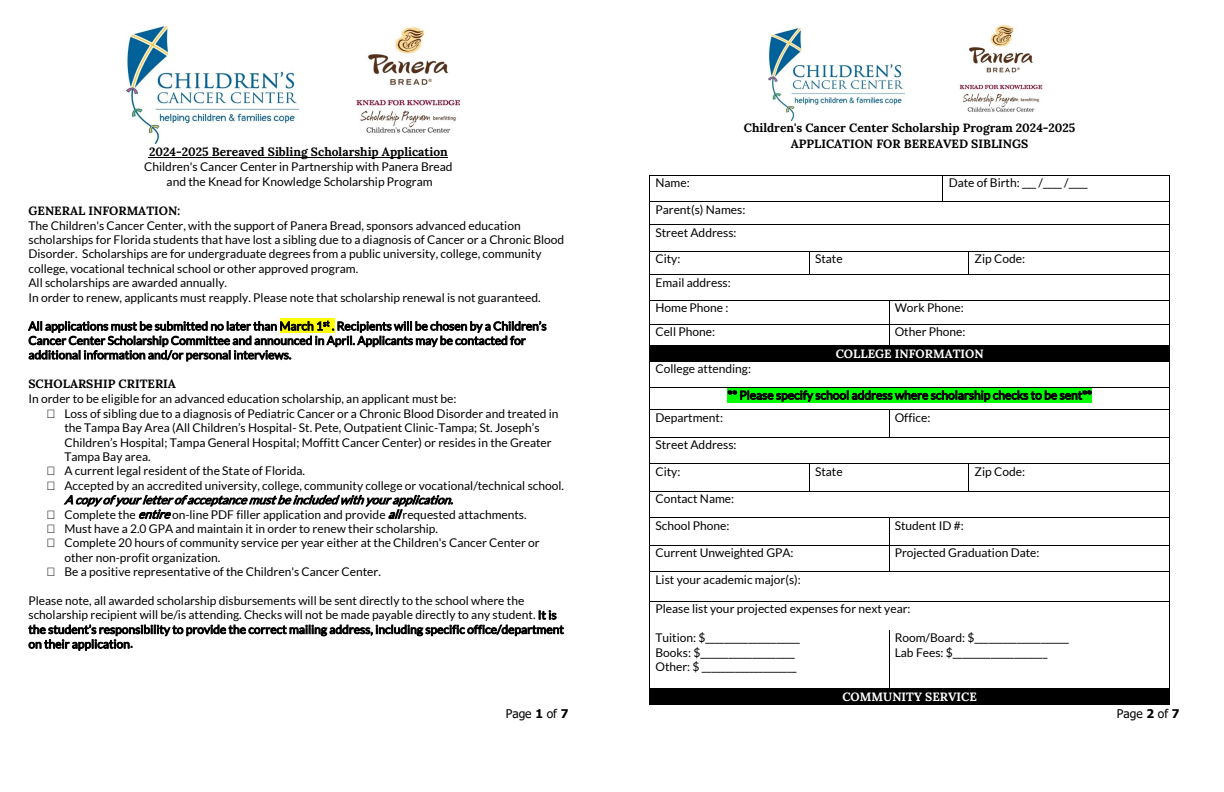
<style>
.page{position:relative;width:1224px;height:792px;background:#fff}
.page>*{position:absolute;margin:0;border:0;box-sizing:border-box;transform-origin:0 0}
.t1{font:12px/14.4px "Lato";color:#000}
.t2{font:700 12px/15.4px "Lora Roman";color:#000;text-align:center}
.t3{font:700 12px "Lora Roman";color:#fff}
.t4{font:12px "Tahoma";color:#000}
.t5{font:11.8px/14.4px "Lato";color:#000}
.t6{font:italic 11.8px "Lato";color:#000}
.s1{font-style:italic;font-size:11.8px}
.s2{font-size:11.8px}
.s3{font-family:"Tahoma";font-weight:700;font-size:12px}
.s4{font-weight:700}
</style>
<div class="page">
<hr style="left:650px;top:175px;width:293px;height:1px;background:#000">
<hr style="left:943px;top:175px;width:227px;height:1px;background:#000">
<hr style="left:650px;top:201px;width:293px;height:1px;background:#000">
<hr style="left:943px;top:201px;width:227px;height:1px;background:#000">
<hr style="left:650px;top:225px;width:520px;height:1px;background:#000">
<hr style="left:650px;top:251px;width:159px;height:1px;background:#000">
<hr style="left:810px;top:251px;width:159px;height:1px;background:#000">
<hr style="left:969px;top:251px;width:201px;height:1px;background:#000">
<hr style="left:650px;top:274px;width:159px;height:1px;background:#000">
<svg style="left:809px;top:251px;width:1px;height:24px"></svg>
<hr style="left:810px;top:274px;width:159px;height:1px;background:#000">
<hr style="left:969px;top:274px;width:201px;height:1px;background:#000">
<hr style="left:650px;top:300px;width:239px;height:1px;background:#000">
<hr style="left:889px;top:300px;width:281px;height:1px;background:#000">
<hr style="left:650px;top:324px;width:239px;height:1px;background:#000">
<hr style="left:889px;top:324px;width:281px;height:1px;background:#000">
<div style="left:655px;top:346px;width:509px;height:15px;background:#000"></div>
<hr style="left:650px;top:345px;width:239px;height:1px;background:#000">
<svg style="left:889px;top:301px;width:1px;height:44px"></svg>
<hr style="left:889px;top:345px;width:281px;height:1px;background:#000">
<hr style="left:650px;top:361px;width:520px;height:1px;background:#000">
<div style="left:727px;top:388px;width:365px;height:14px;background:#0f0"></div>
<hr style="left:650px;top:387px;width:520px;height:1px;background:#000">
<hr style="left:650px;top:410px;width:239px;height:1px;background:#000">
<hr style="left:889px;top:410px;width:281px;height:1px;background:#000">
<hr style="left:650px;top:437px;width:239px;height:1px;background:#000">
<svg style="left:889px;top:411px;width:1px;height:26px"></svg>
<hr style="left:889px;top:437px;width:281px;height:1px;background:#000">
<hr style="left:650px;top:464px;width:159px;height:1px;background:#000">
<hr style="left:810px;top:464px;width:159px;height:1px;background:#000">
<hr style="left:969px;top:464px;width:201px;height:1px;background:#000">
<hr style="left:650px;top:491px;width:159px;height:1px;background:#000">
<svg style="left:809px;top:464px;width:1px;height:28px"></svg>
<hr style="left:810px;top:491px;width:159px;height:1px;background:#000">
<hr style="left:969px;top:491px;width:201px;height:1px;background:#000">
<hr style="left:650px;top:518px;width:239px;height:1px;background:#000">
<hr style="left:889px;top:518px;width:281px;height:1px;background:#000">
<hr style="left:650px;top:545px;width:239px;height:1px;background:#000">
<hr style="left:889px;top:545px;width:281px;height:1px;background:#000">
<hr style="left:650px;top:572px;width:239px;height:1px;background:#000">
<svg style="left:889px;top:519px;width:1px;height:53px"></svg>
<hr style="left:889px;top:572px;width:281px;height:1px;background:#000">
<hr style="left:650px;top:601px;width:520px;height:1px;background:#000">
<svg style="left:649px;top:175px;width:1px;height:455px"></svg>
<hr style="left:649px;top:630px;width:1px;height:58px;background:#000">
<hr style="left:889px;top:630px;width:1px;height:58px;background:#000">
<hr style="left:1170px;top:630px;width:1px;height:58px;background:#000">
<div style="left:655px;top:689px;width:509px;height:15px;background:#000"></div>
<hr style="left:650px;top:688px;width:239px;height:1px;background:#000">
<hr style="left:889px;top:688px;width:281px;height:1px;background:#000">
<svg style="left:649px;top:688px;width:1px;height:17px"></svg>
<hr style="left:650px;top:704px;width:520px;height:1px;background:#000">
<img style="left:768px;top:29px;width:136px;height:91px">
<img style="left:959px;top:24px;width:84px;height:88px">
<hr style="left:149px;top:157px;width:299px;height:1px;background:#000">
<div style="left:280px;top:319px;width:54px;height:14px;background:#ff0"></div>
<img style="left:127px;top:26px;width:172px;height:118px">
<img style="left:356px;top:26px;width:104px;height:107px">
<p class="t2" style="left:149px;top:143px;width:300px">2024-2025 Bereaved Sibling Scholarship Application</p>
<p class="t1" style="left:144px;top:160px;width:310px;text-align:center">Children's Cancer Center in Partnership with Panera Bread and the Knead for Knowledge Scholarship Program</p>
<p class="t2" style="left:28px;top:202px;width:153px">GENERAL INFORMATION:</p>
<p class="t1" style="left:28px;top:218px;width:537px">The Children's Cancer Center, with the support of Panera Bread, sponsors advanced education scholarships for Florida students that have lost a sibling due to a diagnosis of Cancer or a Chronic Blood Disorder. Scholarships are for undergraduate degrees from a public university, college, community college, vocational technical school or other approved program.<br>All scholarships are awarded annually.<br>In order to renew, applicants must reapply. Please note that scholarship renewal is not guaranteed.</p>
<p class="t5" style="left:28px;top:319px;width:520px">All applications must be submitted no later than March 1<sup>st</sup> . Recipients will be chosen by a Children’s<br>Cancer Center Scholarship Committee and announced in April. Applicants may be contacted for additional information and/or personal interviews.</p>
<p class="t2" style="left:28px;top:376px;width:149px">SCHOLARSHIP CRITERIA</p>
<p class="t1" style="left:64px;top:392px;width:501px;text-indent:-36px">In order to be eligible for an advanced education scholarship, an applicant must be:<br>Loss of sibling due to a diagnosis of Pediatric Cancer or a Chronic Blood Disorder and treated in the Tampa Bay Area (All Children’s Hospital- St. Pete, Outpatient Clinic-Tampa; St. Joseph’s Children’s Hospital; Tampa General Hospital; Moffitt Cancer Center) or resides in the Greater Tampa Bay area.<br>A current legal resident of the State of Florida.<br>Accepted by an accredited university, college, community college or vocational/technical school.</p>
<p class="t6" style="left:65px;top:493px;width:394px">A copyofyourletterofacceptancemustbeincludedwithyourapplication.</p>
<p class="t1" style="left:64px;top:507px;width:477px">Complete the <span class="s1">entire</span>on-line PDF filler application and provide <span class="s1">all</span>requested attachments.<br>Must have a 2.0 GPA and maintain it in order to renew their scholarship.<br>Complete 20 hours of community service per year either at the Children's Cancer Center or other non-profit organization.<br>Be a positive representative of the Children's Cancer Center.</p>
<p class="t1" style="left:28px;top:593px;width:530px">Please note, all awarded scholarship disbursements will be sent directly to the school where the scholarship recipient will be/is attending. Checks will not be made payable directly to any student. <span class="s2">It is</span></p>
<p class="t5" style="left:28px;top:622px;width:537px">the student’s responsibility to provide the correct mailing address, including specific office/department on their application<span class="s3">.</span></p>
<p class="t4" style="left:506px;top:706px;width:64px">Page <span class="s4">1</span> of <span class="s4">7</span></p>
<p class="t2" style="left:744px;top:120px;width:333px">Children's Cancer Center Scholarship Program 2024-2025<br>APPLICATION FOR BEREAVED SIBLINGS</p>
<p class="t1" style="left:655px;top:176px;width:36px">Name:</p>
<p class="t1" style="left:949px;top:176px;width:140px">Date of Birth: ___ /____ /____</p>
<p class="t1" style="left:655px;top:198px;width:91px;line-height:23.3px">Parent(s) Names:<br>Street Address:</p>
<p class="t1" style="left:655px;top:251px;width:26px">City:</p>
<p class="t1" style="left:815px;top:251px;width:29px">State</p>
<p class="t1" style="left:975px;top:251px;width:52px">Zip Code:</p>
<p class="t1" style="left:655px;top:269px;width:77px;line-height:25.9px">Email address:<br>Home Phone :</p>
<p class="t1" style="left:895px;top:301px;width:70px">Work Phone:</p>
<p class="t1" style="left:655px;top:324px;width:61px">Cell Phone:</p>
<p class="t1" style="left:895px;top:324px;width:72px">Other Phone:</p>
<p class="t3" style="left:836px;top:344px;width:150px">COLLEGE INFORMATION</p>
<p class="t1" style="left:655px;top:362px;width:97px">College attending:</p>
<p class="t5" style="left:727px;top:388px;width:366px">** Please specify school address where scholarship checks to be sent**</p>
<p class="t1" style="left:655px;top:411px;width:69px">Department:</p>
<p class="t1" style="left:895px;top:411px;width:37px">Office:</p>
<p class="t1" style="left:655px;top:437px;width:83px">Street Address:</p>
<p class="t1" style="left:655px;top:465px;width:26px">City:</p>
<p class="t1" style="left:815px;top:465px;width:29px">State</p>
<p class="t1" style="left:975px;top:465px;width:52px">Zip Code:</p>
<p class="t1" style="left:655px;top:491px;width:80px">Contact Name:</p>
<p class="t1" style="left:655px;top:519px;width:76px">School Phone:</p>
<p class="t1" style="left:895px;top:519px;width:70px">Student ID #:</p>
<p class="t1" style="left:655px;top:545px;width:140px">Current Unweighted GPA:</p>
<p class="t1" style="left:895px;top:545px;width:146px">Projected Graduation Date:</p>
<p class="t1" style="left:655px;top:573px;width:147px">List your academic major(s):</p>
<p class="t1" style="left:655px;top:602px;width:257px">Please list your projected expenses for next year:</p>
<p class="t1" style="left:655px;top:631px;width:146px">Tuition: $____________________<br>Books: $____________________<br>Other: $ ____________________</p>
<p class="t1" style="left:895px;top:631px;width:176px">Room/Board: $____________________<br>Lab Fees: $____________________</p>
<p class="t3" style="left:842px;top:687px;width:136px">COMMUNITY SERVICE</p>
<p class="t4" style="left:1117px;top:706px;width:64px">Page <span class="s4">2</span> of <span class="s4">7</span></p>
</div>
